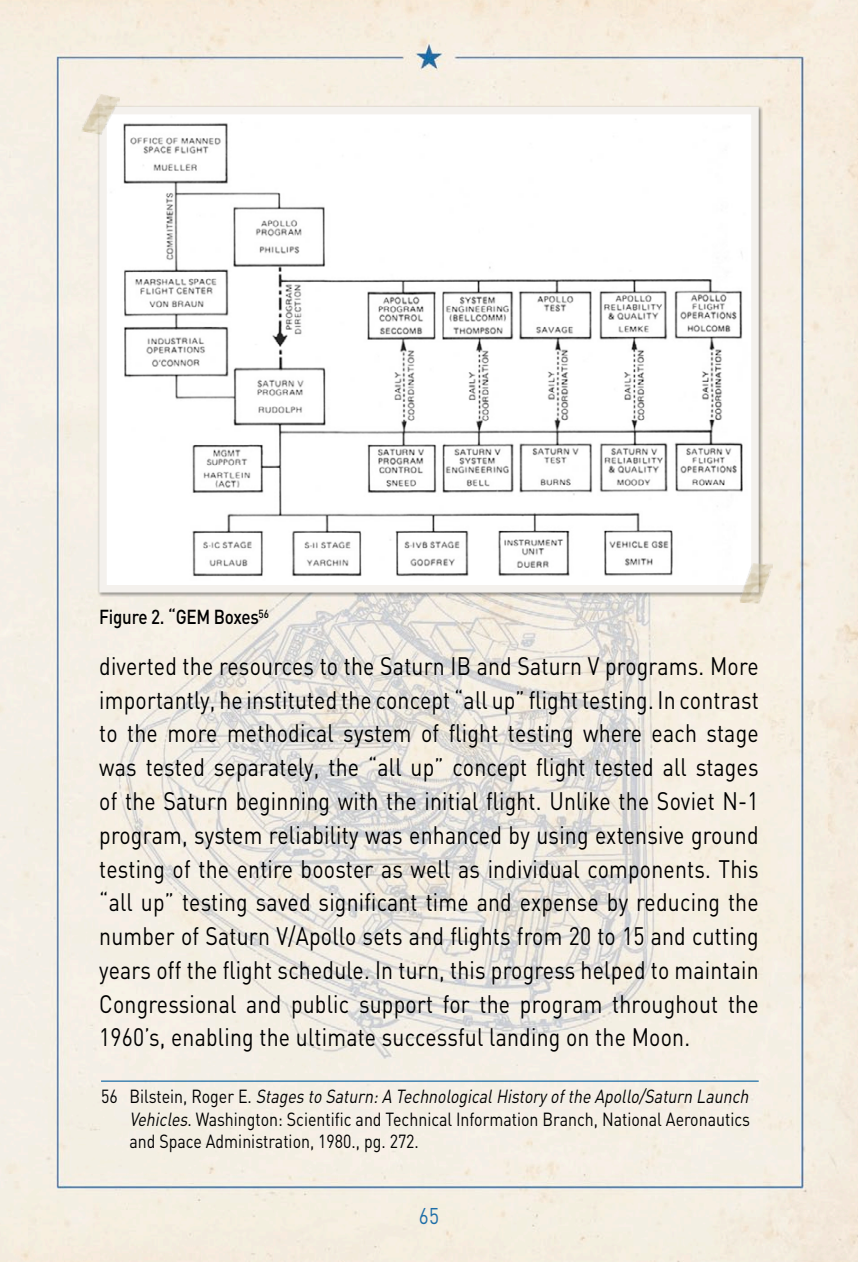
<style>
.page{position:relative;width:858px;height:1262px;background:#fff}
.page>*{position:absolute;margin:0;border:0;box-sizing:border-box;transform-origin:0 0}
.t1{font:25px/33.8px "DIN";letter-spacing:.01em;color:#000;text-align:justify;scale:.85 1}
.t2{font:22.5px "DIN";color:#1e6ea7;scale:.85 1}
.t3{font:500 20px "DIN";letter-spacing:-.015em;color:#000;scale:.85 1}
.Footnotes{font:18.75px/22.5px "DIN";color:#000;scale:.85 1}
.s1{font-style:italic}
</style>
<div class="page">
<img style="left:0;top:0;width:857px;height:1261px">
<svg style="left:95px;top:103px;width:667px;height:493px"></svg>
<hr style="left:101px;top:1080px;width:657px;height:1px;background:#1e6ea7">
<img style="left:81px;top:92px;width:39px;height:45px">
<img style="left:739px;top:562px;width:34px;height:42px">
<p class="t3" style="left:99px;top:604px;width:201px">Figure 2. “GEM Boxes<sup>56</sup></p>
<p class="t1" style="left:99px;top:648px;width:777px">diverted the resources to the Saturn IB and Saturn V programs. More importantly, he instituted the concept “all up” flight testing. In contrast to the more methodical system of flight testing where each stage was tested separately, the “all up” concept flight tested all stages of the Saturn beginning with the initial flight. Unlike the Soviet N-1 program, system reliability was enhanced by using extensive ground testing of the entire booster as well as individual components. This “all up” testing saved significant time and expense by reducing the number of Saturn V/Apollo sets and flights from 20 to 15 and cutting years off the flight schedule. In turn, this progress helped to maintain Congressional and public support for the program throughout the 1960’s, enabling the ultimate successful landing on the Moon.</p>
<p class="Footnotes" style="left:129px;top:1084px;width:734px;text-indent:-28px">5 6 B i l s t e i n , R o g e r E . <span class="s1">Stages to Saturn: A Technological History of the Apollo/Saturn Launch<br>Vehicles</span>. Washington: Scientific and Technical Information Branch, National Aeronautics and Space Administration, 1980., pg. 272.</p>
<p class="t2" style="left:419px;top:1201px;width:25px">65</p>
</div>
